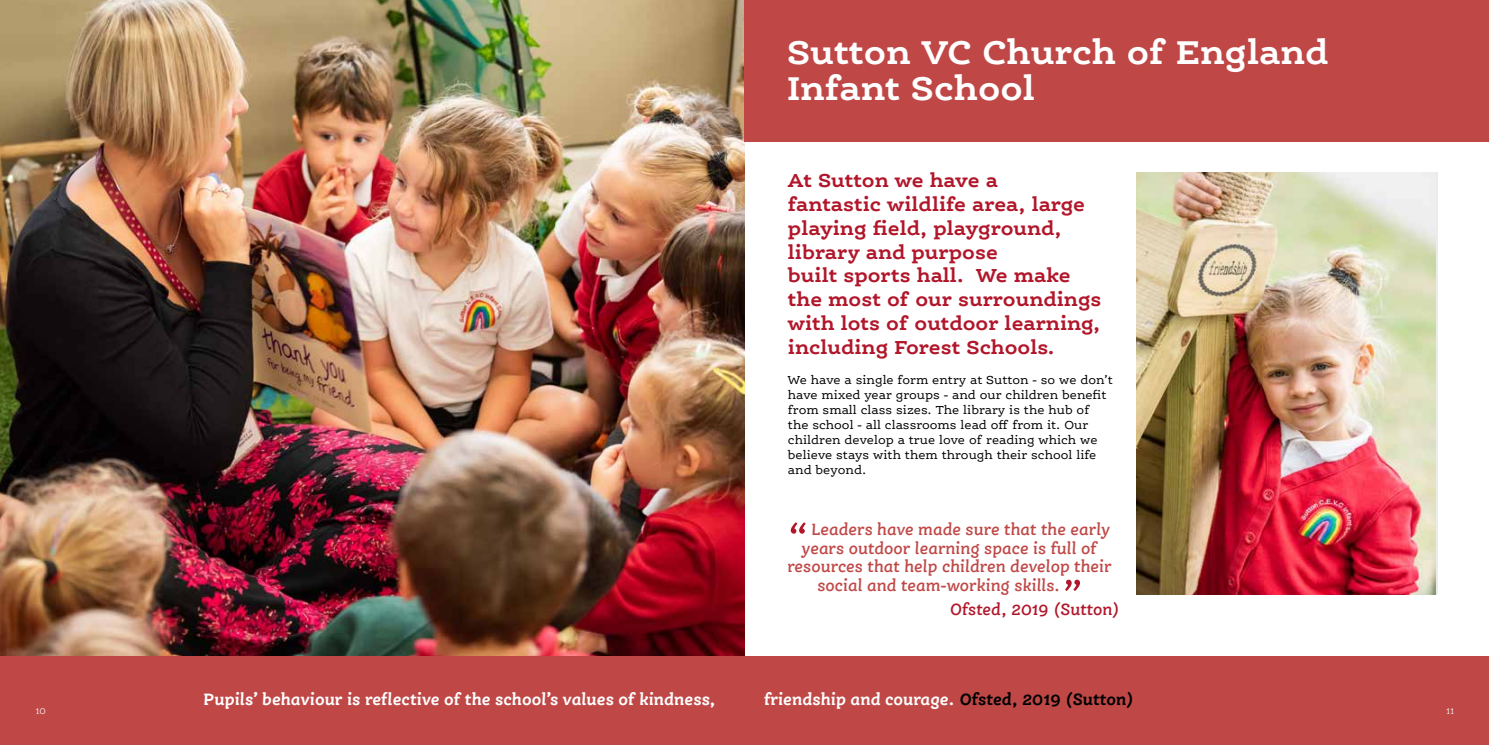
<style>
.page{position:relative;width:1489px;height:745px;background:#fff}
.page>*{position:absolute;margin:0;border:0;box-sizing:border-box;transform-origin:0 0}
.t1{font:italic 300 55px "Ernestine Pro";color:#b1162a}
.t2{font:700 35px/36.2px "Ernestine Pro";color:#fff}
.t3{font:700 20px/23.8px "Ernestine Pro";color:#b1162a}
.t4{font:italic 600 17.5px "Ernestine Pro";color:#bf4847}
.t5{font:italic 700 17.5px "Ernestine Pro";color:#fff}
.t6{font:italic 600 17.5px "Ernestine Pro";color:#b1162a}
.t7{font:12.5px/15px "Ernestine Pro";color:#000}
.t8{font:300 10px "Ernestine Pro";color:#fff}
.s1{color:#000}
</style>
<div class="page">
<img style="left:0;top:0;width:744px;height:655px">
<div style="left:744px;top:0;width:744px;height:142px;background:#bf4847"></div>
<div style="left:0;top:655px;width:1488px;height:89px;background:#bf4847"></div>
<img style="left:1136px;top:172px;width:299px;height:422px">
<h2 class="t2" style="left:787px;top:33px;width:543px">Sutton VC Church of England<br>Infant School</h2>
<h3 class="t3" style="left:788px;top:168px;width:315px">At Sutton we have a<br>fantastic wildlife area, large playing field, playground, library and purpose<br>built sports hall. We make the most of our surroundings with lots of outdoor learning, including Forest Schools.</h3>
<p class="t7" style="left:788px;top:372px;width:326px">We have a single form entry at Sutton - so we don’t have mixed year groups - and our children benefit from small class sizes. The library is the hub of the school - all classrooms lead off from it. Our children develop a true love of reading which we believe stays with them through their school life and beyond.</p>
<h1 class="t1" style="left:789px;top:511px;width:20px">“</h1>
<h3 class="t4" style="left:811px;top:518px;width:300px">Leaders have made sure that the early</h3>
<h3 class="t4" style="left:801px;top:536px;width:297px">years outdoor learning space is full of</h3>
<h3 class="t4" style="left:787px;top:555px;width:326px">resources that help children develop their</h3>
<h3 class="t4" style="left:817px;top:574px;width:244px">social and team-working skills.</h3>
<h3 class="t6" style="left:950px;top:598px;width:171px">Ofsted, 2019 (Sutton)</h3>
<h1 class="t1" style="left:1062px;top:568px;width:20px">”</h1>
<h3 class="t5" style="left:204px;top:687px;width:513px">Pupils’ behaviour is reflective of the school’s values of kindness,</h3>
<h3 class="t5" style="left:764px;top:687px;width:371px">friendship and courage. <span class="s1">Ofsted, 2019 (Sutton)</span></h3>
<p class="t8" style="left:35px;top:704px;width:12px">10</p>
<p class="t8" style="left:1445px;top:704px;width:10px">11</p>
</div>
